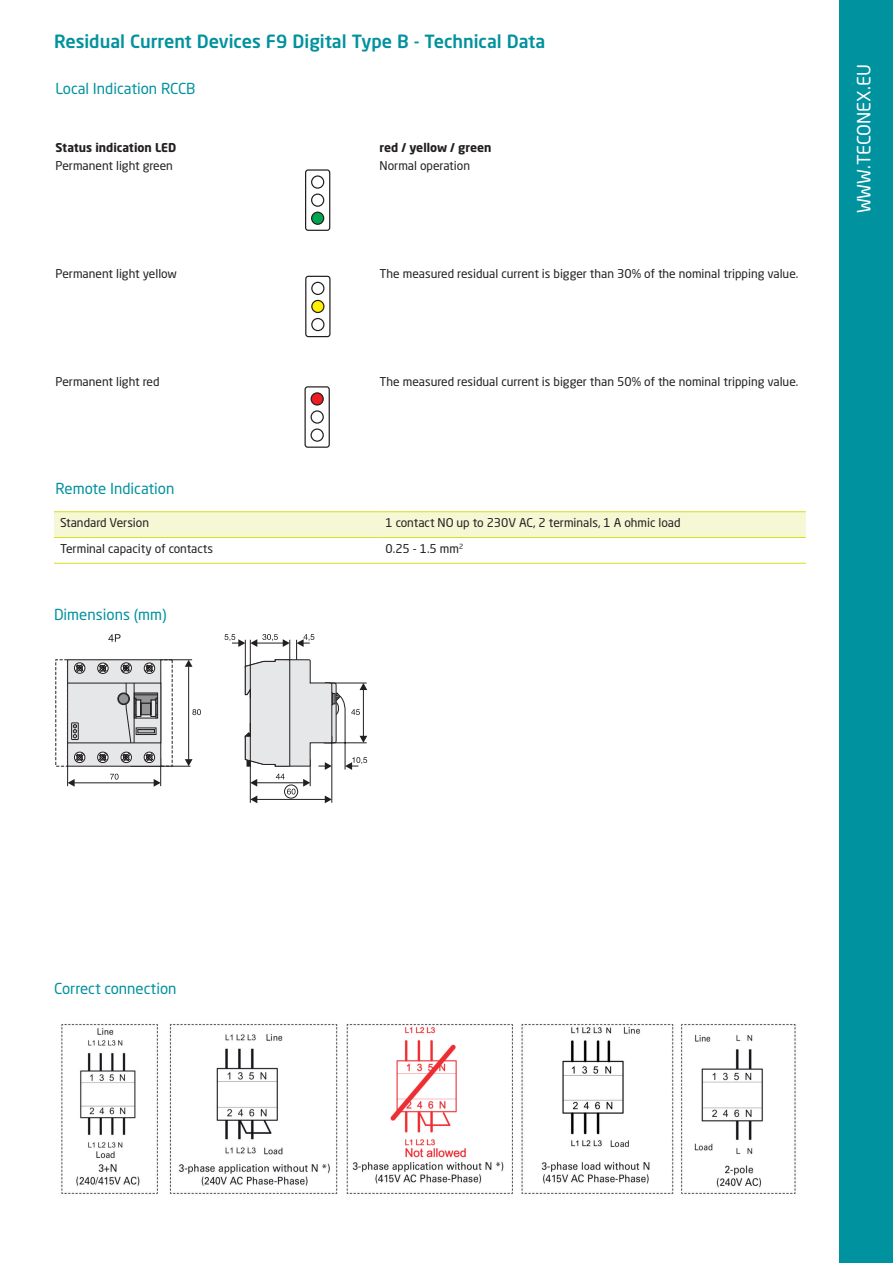
<style>
.page{position:relative;width:893px;height:1263px;background:#fff}
.page>*{position:absolute;margin:0;border:0;box-sizing:border-box;transform-origin:0 0}
.t1{font:500 18px "Neo Sans Std";color:#00929e}
.t2{font:18px "Neo Sans Std";color:#fff}
.t3{font:15px "Neo Sans Std";color:#00929e}
.t4{font:12px "Neo Sans Std";color:#231f20}
.t5{font:700 12px "Neo Sans Std";color:#231f20}
</style>
<div class="page">
<div style="left:839px;top:0;width:54px;height:1263px;background:#00929e"></div>
<img style="left:61px;top:1024px;width:735px;height:170px">
<svg style="left:224px;top:634px;width:143px;height:169px"></svg>
<hr style="left:250px;top:640px;width:1px;height:58px;background:#231f20">
<hr style="left:250px;top:723px;width:1px;height:80px;background:#231f20">
<div style="left:284px;top:784px;width:14px;height:14px;border:1px solid #231f20;border-radius:50%"></div>
<hr style="left:131px;top:659px;width:61px;height:1px;background:#231f20">
<hr style="left:131px;top:766px;width:59px;height:1px;background:#231f20">
<svg style="left:110px;top:774px;width:9px;height:6px"></svg>
<div style="left:68px;top:660px;width:93px;height:106px;background:#e6e7e9"></div>
<div style="left:67px;top:659px;width:94px;height:107px;border:1px solid #231f20"></div>
<svg style="left:158px;top:692px;width:1px;height:27px"></svg>
<div style="left:67px;top:683px;width:94px;height:60px;border:1px solid #231f20"></div>
<svg style="left:120px;top:662px;width:12px;height:12px"></svg>
<svg style="left:74px;top:662px;width:11px;height:12px"></svg>
<svg style="left:120px;top:751px;width:12px;height:12px"></svg>
<svg style="left:143px;top:662px;width:12px;height:12px"></svg>
<svg style="left:97px;top:662px;width:12px;height:12px"></svg>
<svg style="left:97px;top:751px;width:12px;height:12px"></svg>
<hr style="left:74px;top:782px;width:80px;height:1px;background:#231f20">
<svg style="left:67px;top:750px;width:18px;height:37px"></svg>
<svg style="left:143px;top:750px;width:18px;height:37px"></svg>
<svg style="left:192px;top:709px;width:9px;height:6px"></svg>
<hr style="left:188px;top:666px;width:1px;height:94px;background:#231f20">
<svg style="left:185px;top:660px;width:7px;height:7px"></svg>
<svg style="left:185px;top:759px;width:7px;height:7px"></svg>
<svg style="left:108px;top:634px;width:13px;height:8px"></svg>
<svg style="left:71px;top:682px;width:87px;height:62px"></svg>
<div style="left:305px;top:169px;width:25px;height:62px;border:1px solid #231f20;border-radius:3px"></div>
<div style="left:311px;top:175px;width:13px;height:14px;border:1px solid #231f20;border-radius:50%"></div>
<div style="left:311px;top:193px;width:13px;height:14px;border:1px solid #231f20;border-radius:50%"></div>
<div style="left:312px;top:212px;width:12px;height:12px;background:#00a54f;border-radius:50%"></div>
<div style="left:311px;top:212px;width:13px;height:13px;border:1px solid #231f20;border-radius:50%"></div>
<div style="left:305px;top:276px;width:26px;height:61px;border:1px solid #231f20;border-radius:3px"></div>
<div style="left:311px;top:282px;width:13px;height:13px;border:1px solid #231f20;border-radius:50%"></div>
<div style="left:312px;top:300px;width:12px;height:12px;background:#fff101;border-radius:50%"></div>
<div style="left:311px;top:300px;width:13px;height:13px;border:1px solid #231f20;border-radius:50%"></div>
<div style="left:311px;top:318px;width:13px;height:13px;border:1px solid #231f20;border-radius:50%"></div>
<div style="left:304px;top:386px;width:26px;height:62px;border:1px solid #231f20;border-radius:3px"></div>
<svg style="left:311px;top:393px;width:12px;height:12px"></svg>
<div style="left:311px;top:392px;width:13px;height:14px;border:1px solid #231f20;border-radius:50%"></div>
<svg style="left:311px;top:411px;width:12px;height:12px"></svg>
<div style="left:311px;top:410px;width:13px;height:14px;border:1px solid #231f20;border-radius:50%"></div>
<svg style="left:311px;top:429px;width:12px;height:12px"></svg>
<div style="left:311px;top:428px;width:13px;height:14px;border:1px solid #231f20;border-radius:50%"></div>
<div style="left:54px;top:512px;width:752px;height:25px;background:#f5f7d5"></div>
<hr style="left:54px;top:511px;width:325px;height:1px;background:#d6df21">
<hr style="left:379px;top:511px;width:427px;height:1px;background:#d6df21">
<hr style="left:54px;top:537px;width:325px;height:1px;background:#d6df21">
<hr style="left:379px;top:537px;width:427px;height:1px;background:#d6df21">
<hr style="left:54px;top:563px;width:325px;height:1px;background:#d6df21">
<hr style="left:379px;top:563px;width:427px;height:1px;background:#d6df21">
<h1 class="t1" style="left:54px;top:30px;width:493px">Residual Current Devices F9 Digital Type B - Technical Data</h1>
<p class="t3" style="left:56px;top:79px;width:141px">Local Indication RCCB</p>
<p class="t5" style="left:56px;top:140px;width:122px">Status indication LED</p>
<p class="t5" style="left:380px;top:140px;width:113px">red / yellow / green</p>
<p class="t4" style="left:56px;top:158px;width:119px">Permanent light green</p>
<p class="t4" style="left:380px;top:158px;width:92px">Normal operation</p>
<p class="t4" style="left:56px;top:266px;width:123px">Permanent light yellow</p>
<p class="t4" style="left:380px;top:266px;width:420px">The measured residual current is bigger than 30% of the nominal tripping value.</p>
<p class="t4" style="left:56px;top:374px;width:106px">Permanent light red</p>
<p class="t4" style="left:380px;top:374px;width:420px">The measured residual current is bigger than 50% of the nominal tripping value.</p>
<p class="t3" style="left:56px;top:479px;width:120px">Remote Indication</p>
<p class="t4" style="left:60px;top:515px;width:91px">Standard Version</p>
<p class="t4" style="left:385px;top:515px;width:297px">1 contact NO up to 230V AC, 2 terminals, 1 A ohmic load</p>
<p class="t4" style="left:60px;top:541px;width:155px">Terminal capacity of contacts</p>
<p class="t4" style="left:385px;top:541px;width:79px">0.25 - 1.5 mm<sup>2</sup></p>
<p class="t3" style="left:54px;top:605px;width:114px">Dimensions (mm)</p>
<h1 class="t2" style="left:853px;top:213px;width:151px;rotate:-90deg">WWW.TECONEX.EU</h1>
<p class="t3" style="left:54px;top:979px;width:124px">Correct connection</p>
</div>
